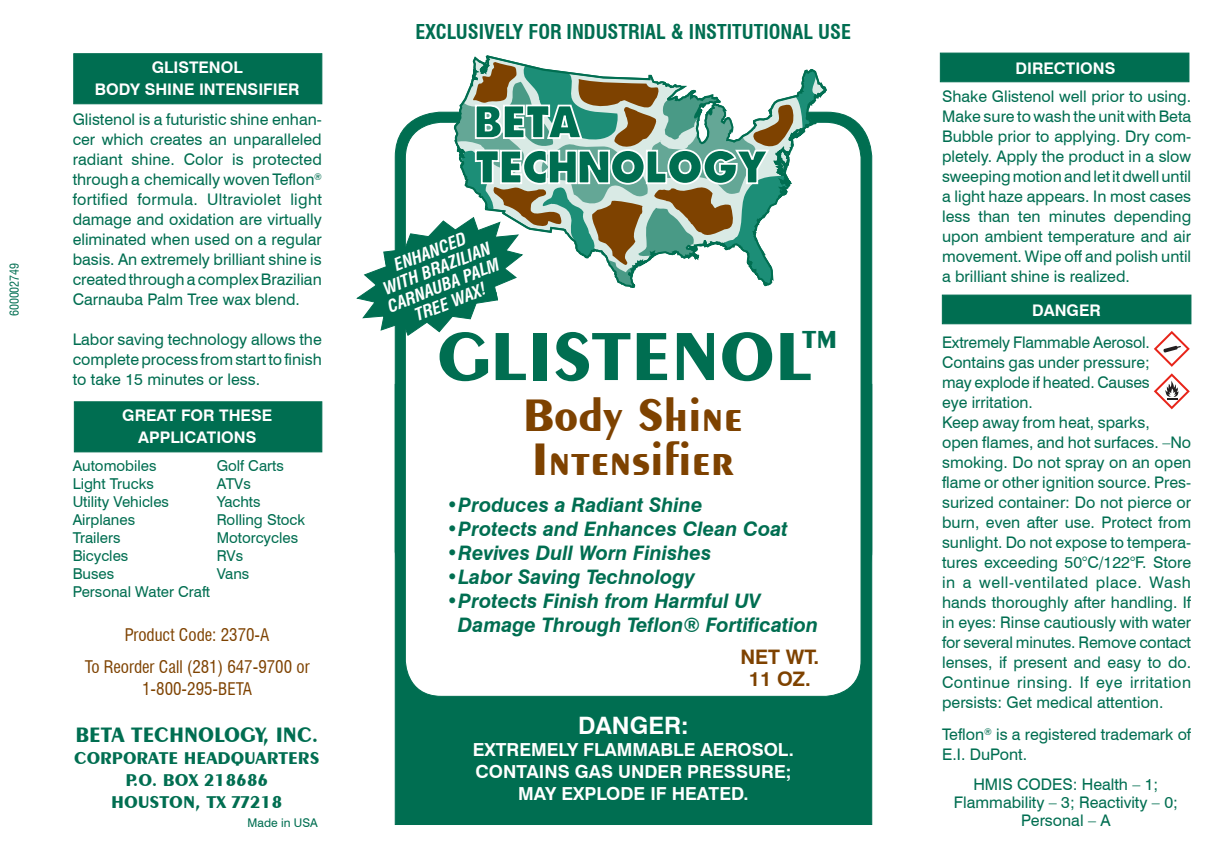
<style>
.page{position:relative;width:1224px;height:846px;background:#fff}
.page>*{position:absolute;margin:0;border:0;box-sizing:border-box;transform-origin:0 0}
.Headline{font:700 72px "Exotic 350 BT";color:#006e51}
.t1{font:700 48px "Exotic 350 BT";color:#7e4200}
.Headline-2{font:700 26px "Exotic 350 BT";color:#006e51}
.CAUTION{font:700 24px "Swiss 721 BT";color:#fff}
.t2{font:700 22px "Exotic 350 BT";color:#006e51;scale:.95 1}
.Subhead_2{font:italic 700 20px "Swiss 721 BT";color:#006e51}
.t3{font:700 condensed 20px "Swiss 721 BT";color:#006e51}
.CAUTION2{font:700 20px "Swiss 721 BT";color:#7e4200}
.CAUTION2-2{font:700 18px "Swiss 721 BT";color:#fff}
.t4{font:700 18px "Exotic 350 BT";color:#006e51}
.Body_text{font:condensed 17px "Swiss 721 BT";color:#7e4200}
.t5{font:italic 700 condensed 17px "Swiss 721 BT";color:#fff}
.zcaution{font:16px/20px "Swiss 721 BT";color:#006e51;text-align:justify}
.Body_text-2{font:16px/20px "Swiss 721 BT";color:#006e51;text-align:justify}
.Body_text-3{font:700 16px "Swiss 721 BT";color:#fff}
.zbody{font:16px/20px "Swiss 721 BT";color:#006e51}
.Body_text-4{font:15px "Swiss 721 BT";color:#006e51}
.t6{font:condensed 12px "Swiss 721 BT";color:#006e51}
.t7{font:12px "Swiss 721 BT";color:#006e51}
</style>
<div class="page">
<div style="left:942px;top:295px;width:249px;height:29px;background:#006e51;border:1px solid #006e51"></div>
<div style="left:395px;top:384px;width:477px;height:441px;background:#006e51;border:1px solid #006e51"></div>
<div style="left:395px;top:112px;width:477px;height:483px;background:#006e51;border-radius:45px"></div>
<div style="left:405px;top:122px;width:456px;height:574px;background:#fff;border-radius:36px"></div>
<div style="left:74px;top:402px;width:248px;height:50px;background:#006e51"></div>
<div style="left:74px;top:53px;width:248px;height:51px;background:#006e51;border:1px solid #006e51"></div>
<div style="left:940px;top:53px;width:249px;height:29px;background:#006e51;border:1px solid #006e51"></div>
<svg style="left:357px;top:62px;width:462px;height:274px"></svg>
<svg style="left:1154px;top:331px;width:36px;height:36px"></svg>
<svg style="left:1154px;top:373px;width:36px;height:36px"></svg>
<p class="t6" style="left:7px;top:316px;width:55px;rotate:-90deg">600002749</p>
<p class="Body_text-3" style="left:152px;top:58px;width:93px">GLISTENOL</p>
<p class="Body_text-3" style="left:95px;top:80px;width:206px">BODY SHINE INTENSIFIER</p>
<p class="Body_text-2" style="left:73px;top:109px;width:251px">Glistenol is a futuristic shine enhan&shy;cer which creates an unparalleled radiant shine. Color is protected through a chemically woven Teflon<sup>® </sup>fortified formula. Ultraviolet light damage and oxidation are virtually eliminated when used on a regular basis. An extremely brilliant shine is created through a complex Brazilian Carnauba Palm Tree wax blend.</p>
<p class="Body_text-2" style="left:73px;top:329px;width:251px">Labor saving technology allows the complete process from start to finish to take 15 minutes or less.</p>
<p class="Body_text-3" style="left:122px;top:406px;width:151px">GREAT FOR THESE</p>
<p class="Body_text-3" style="left:138px;top:428px;width:120px">APPLICATIONS</p>
<p class="Body_text-4" style="left:73px;top:457px;width:85px">Automobiles</p>
<p class="Body_text-4" style="left:217px;top:457px;width:69px">Golf Carts</p>
<p class="Body_text-4" style="left:73px;top:475px;width:83px">Light Trucks</p>
<p class="Body_text-4" style="left:217px;top:475px;width:36px">ATVs</p>
<p class="Body_text-4" style="left:73px;top:493px;width:98px">Utility Vehicles</p>
<p class="Body_text-4" style="left:217px;top:493px;width:45px">Yachts</p>
<p class="Body_text-4" style="left:73px;top:511px;width:64px">Airplanes</p>
<p class="Body_text-4" style="left:217px;top:511px;width:90px">Rolling Stock</p>
<p class="Body_text-4" style="left:73px;top:529px;width:49px">Trailers</p>
<p class="Body_text-4" style="left:217px;top:529px;width:83px">Motorcycles</p>
<p class="Body_text-4" style="left:73px;top:547px;width:57px">Bicycles</p>
<p class="Body_text-4" style="left:217px;top:547px;width:28px">RVs</p>
<p class="Body_text-4" style="left:73px;top:565px;width:43px">Buses</p>
<p class="Body_text-4" style="left:217px;top:565px;width:34px">Vans</p>
<p class="Body_text-4" style="left:73px;top:583px;width:139px">Personal Water Craft</p>
<p class="Body_text" style="left:125px;top:624px;width:146px">Product Code: 2370-A</p>
<p class="Body_text" style="left:85px;top:656px;width:226px">To Reorder Call (281) 647-9700 or</p>
<p class="Body_text" style="left:142px;top:678px;width:112px">1-800-295-BETA</p>
<p class="t2" style="left:75px;top:721px;width:257px">BETA TECHNOLOGY, INC.</p>
<p class="t4" style="left:74px;top:747px;width:247px">CORPORATE HEADQUARTERS</p>
<p class="t4" style="left:125px;top:769px;width:144px">P.O. BOX 218686</p>
<p class="t4" style="left:111px;top:791px;width:173px">HOUSTON, TX 77218</p>
<p class="t7" style="left:248px;top:815px;width:72px">Made in USA</p>
<p class="t3" style="left:415px;top:20px;width:437px">EXCLUSIVELY FOR INDUSTRIAL &amp; INSTITUTIONAL USE</p>
<p class="t5" style="left:391px;top:256px;width:78px;rotate:-22deg">ENHANCED</p>
<p class="t5" style="left:380px;top:280px;width:115px;rotate:-22deg">WITH BRAZILIAN</p>
<p class="t5" style="left:385px;top:298px;width:120px;rotate:-22deg">CARNAUBA PALM</p>
<p class="t5" style="left:412px;top:306px;width:76px;rotate:-22deg">TREE WAX!</p>
<p class="Headline-2" style="left:802px;top:324px;width:37px">TM</p>
<p class="Headline" style="left:437px;top:313px;width:377px">GLISTENOL</p>
<p class="t1" style="left:523px;top:386px;width:222px">Body Shine</p>
<p class="t1" style="left:532px;top:430px;width:204px">Intensifier</p>
<p class="Subhead_2" style="left:446px;top:492px;width:258px">•Produces a Radiant Shine</p>
<p class="Subhead_2" style="left:446px;top:516px;width:343px">•Protects and Enhances Clean Coat</p>
<p class="Subhead_2" style="left:446px;top:540px;width:266px">•Revives Dull Worn Finishes</p>
<p class="Subhead_2" style="left:446px;top:564px;width:250px">•Labor Saving Technology</p>
<p class="Subhead_2" style="left:446px;top:588px;width:315px">•Protects Finish from Harmful UV</p>
<p class="Subhead_2" style="left:458px;top:612px;width:362px">Damage Through Teflon® Fortification</p>
<p class="CAUTION2" style="left:740px;top:645px;width:80px">NET WT.</p>
<p class="CAUTION2" style="left:749px;top:667px;width:64px">11 OZ.</p>
<p class="CAUTION" style="left:578px;top:711px;width:112px">DANGER:</p>
<p class="CAUTION2-2" style="left:473px;top:739px;width:323px">EXTREMELY FLAMMABLE AEROSOL.</p>
<p class="CAUTION2-2" style="left:475px;top:761px;width:317px">CONTAINS GAS UNDER PRESSURE;</p>
<p class="CAUTION2-2" style="left:518px;top:783px;width:232px">MAY EXPLODE IF HEATED.</p>
<p class="Body_text-3" style="left:1016px;top:59px;width:101px">DIRECTIONS</p>
<p class="zcaution" style="left:942px;top:86px;width:251px">Shake Glistenol well prior to using.<br>Make sure to wash the unit with Beta Bubble prior to applying. Dry com&shy;pletely. Apply the product in a slow sweeping motion and let it dwell until a light haze appears. In most cases less than ten minutes depending upon ambient temperature and air movement. Wipe off and polish until a brilliant shine is realized.</p>
<p class="Body_text-3" style="left:1032px;top:301px;width:70px">DANGER</p>
<p class="zcaution" style="left:942px;top:332px;width:209px">Extremely Flammable Aerosol.<br>Contains gas under pressure; may explode if heated. Causes eye irritation.</p>
<p class="zcaution" style="left:942px;top:412px;width:251px;text-align:left">Keep away from heat, sparks,<br>open flames, and hot surfaces. –No smoking. Do not spray on an open flame or other ignition source. Pres&shy;surized container: Do not pierce or burn, even after use. Protect from sunlight. Do not expose to tempera&shy;tures exceeding 50°C/122°F. Store in a well-ventilated place. Wash hands thoroughly after handling. If in eyes: Rinse cautiously with water for several minutes. Remove contact lenses, if present and easy to do.<br>Continue rinsing. If eye irritation persists: Get medical attention.</p>
<p class="zbody" style="left:942px;top:724px;width:251px">Teflon<sup>®</sup> is a registered trademark of<br>E.I. DuPont.</p>
<p class="Body_text-2" style="left:973px;top:774px;width:186px">HMIS CODES: Health – 1;</p>
<p class="Body_text-2" style="left:954px;top:793px;width:225px;line-height:18px;text-align:center">Flammability – 3; Reactivity – 0;<br>Personal – A</p>
</div>
